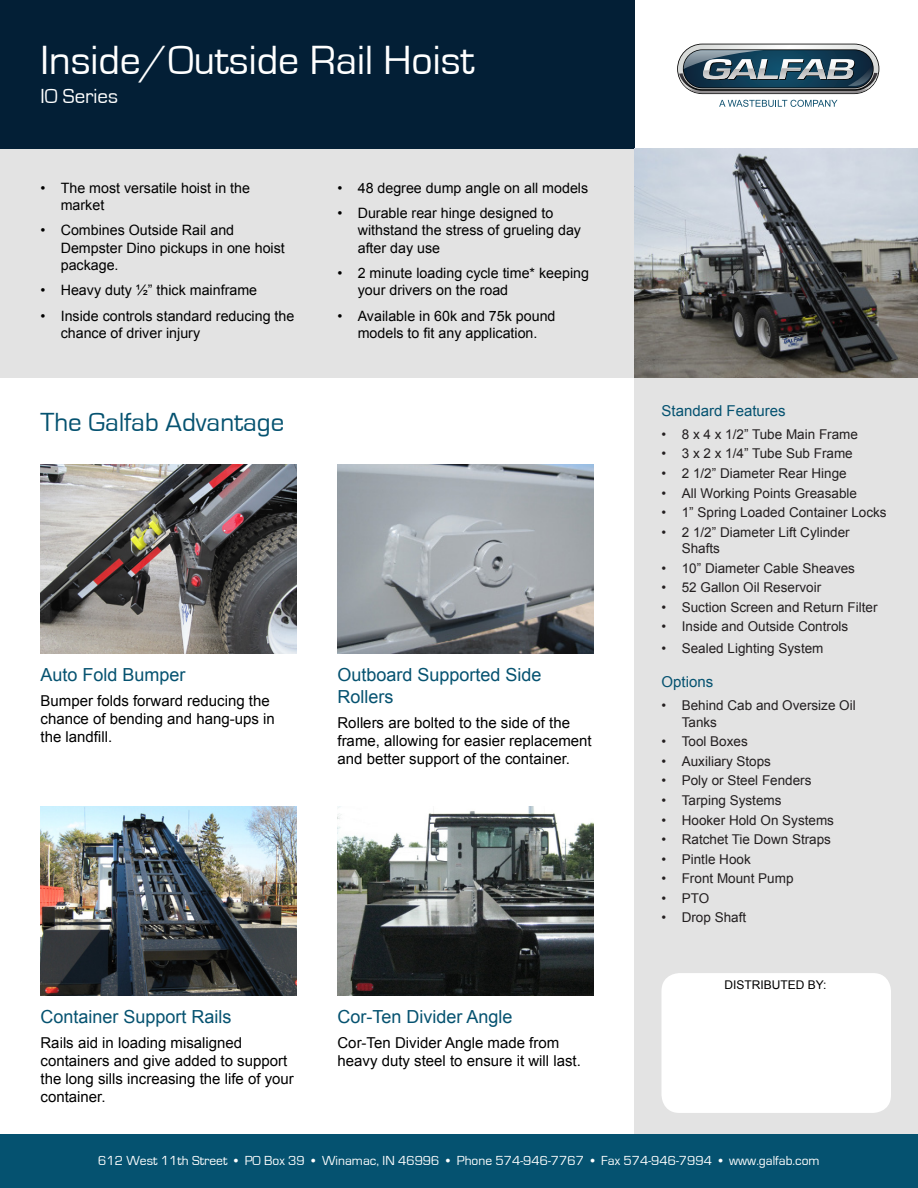
<style>
.page{position:relative;width:918px;height:1188px;background:#fff}
.page>*{position:absolute;margin:0;border:0;box-sizing:border-box;transform-origin:0 0}
.t1{font:42px "Eurostile";color:#fff}
.t2{font:27px "Eurostile";color:#055270}
.t3{font:21px "Eurostile";color:#fff}
.Body_Title{font:18px/21.6px "Arial";color:#055270}
.Body_Text{font:15px/18px "Arial";color:#000}
.Sidebar_Title{font:15px "Arial";color:#055270}
.t4{font:14.25px/17.1px "Arial";color:#000}
.t5{font:13.5px/16.2px "Arial";color:#231f20}
.t6{font:13.5px "Eurostile";color:#fff}
.t7{font:12px "Arial";color:#000}
</style>
<div class="page">
<div style="left:0;top:1134px;width:918px;height:54px;background:#055270"></div>
<div style="left:0;top:148px;width:634px;height:230px;background:#e3e3e3"></div>
<div style="left:0;top:0;width:634px;height:148px;background:#031f36"></div>
<div style="left:634px;top:378px;width:284px;height:756px;background:#e3e3e3"></div>
<div style="left:662px;top:973px;width:229px;height:140px;background:#fff;border-radius:18px"></div>
<img style="left:338px;top:464px;width:256px;height:189px">
<img style="left:634px;top:148px;width:284px;height:230px">
<img style="left:338px;top:806px;width:256px;height:189px">
<img style="left:40px;top:806px;width:257px;height:189px">
<img style="left:40px;top:464px;width:257px;height:189px">
<svg style="left:678px;top:44px;width:201px;height:49px"></svg>
<div style="left:683px;top:49px;width:191px;height:39px;background:#5c5c5b;border-radius:19px"></div>
<svg style="left:679px;top:50px;width:199px;height:43px;background:#546a78"></svg>
<svg style="left:719px;top:100px;width:118px;height:7px"></svg>
<p class="t1" style="left:40px;top:38px;width:435px">Inside/Outside Rail Hoist</p>
<p class="t3" style="left:40px;top:84px;width:79px">IO Series</p>
<p class="t1" style="left:40px;top:49px;width:308px">Outside Rail Hoist</p>
<p class="t4" style="left:61px;top:179px;width:191px;text-indent:-20px">• The most versatile hoist in the market</p>
<p class="t4" style="left:61px;top:222px;width:226px;text-indent:-20px">• Combines Outside Rail and<br>Dempster Dino pickups in one hoist package.</p>
<p class="t4" style="left:40px;top:282px;width:218px">• Heavy duty ½” thick mainframe</p>
<p class="t4" style="left:61px;top:308px;width:235px;text-indent:-20px">• Inside controls standard reducing the chance of driver injury</p>
<p class="t2" style="left:41px;top:407px;width:245px">The Galfab Advantage</p>
<p class="t4" style="left:338px;top:179px;width:252px">• 48 degree dump angle on all models</p>
<p class="t4" style="left:358px;top:205px;width:225px;text-indent:-20px">• Durable rear hinge designed to withstand the stress of grueling day after day use</p>
<p class="t4" style="left:358px;top:265px;width:233px;text-indent:-20px">• 2 minute loading cycle time* keeping your drivers on the road</p>
<p class="t4" style="left:338px;top:308px;width:220px;text-align:center">• Available in 60k and 75k pound models to fit any application.</p>
<p class="Body_Title" style="left:40px;top:664px;width:147px">Auto Fold Bumper</p>
<p class="Body_Text" style="left:40px;top:692px;width:236px">Bumper folds forward reducing the chance of bending and hang-ups in the landfill.</p>
<p class="Body_Title" style="left:338px;top:664px;width:206px">Outboard Supported Side<br>Rollers</p>
<p class="Body_Text" style="left:338px;top:713px;width:256px">Rollers are bolted to the side of the frame, allowing for easier replacement and better support of the container.</p>
<p class="Body_Title" style="left:40px;top:1006px;width:193px">Container Support Rails</p>
<p class="Body_Text" style="left:40px;top:1034px;width:255px">Rails aid in loading misaligned containers and give added to support the long sills increasing the life of your container.</p>
<p class="Body_Title" style="left:338px;top:1006px;width:177px">Cor-Ten Divider Angle</p>
<p class="Body_Text" style="left:338px;top:1034px;width:245px">Cor-Ten Divider Angle made from heavy duty steel to ensure it will last.</p>
<p class="Sidebar_Title" style="left:662px;top:400px;width:126px">Standard Features</p>
<p class="t5" style="left:662px;top:426px;width:198px">• 8 x 4 x 1/2” Tube Main Frame</p>
<p class="t5" style="left:662px;top:446px;width:193px">• 3 x 2 x 1/4” Tube Sub Frame</p>
<p class="t5" style="left:662px;top:465px;width:187px">• 2 1/2” Diameter Rear Hinge</p>
<p class="t5" style="left:662px;top:485px;width:197px">• All Working Points Greasable</p>
<p class="t5" style="left:662px;top:504px;width:227px">• 1” Spring Loaded Container Locks</p>
<p class="t5" style="left:682px;top:524px;width:170px;text-indent:-20px">• 2 1/2” Diameter Lift Cylinder<br>Shafts</p>
<p class="t5" style="left:662px;top:560px;width:195px">• 10” Diameter Cable Sheaves</p>
<p class="t5" style="left:662px;top:579px;width:161px">• 52 Gallon Oil Reservoir</p>
<p class="t5" style="left:662px;top:599px;width:218px">• Suction Screen and Return Filter</p>
<p class="t5" style="left:662px;top:618px;width:188px">• Inside and Outside Controls</p>
<p class="t5" style="left:662px;top:640px;width:164px">• Sealed Lighting System</p>
<p class="Sidebar_Title" style="left:662px;top:672px;width:53px">Options</p>
<p class="t5" style="left:682px;top:698px;width:176px;text-indent:-20px">• Behind Cab and Oversize Oil<br>Tanks</p>
<p class="t5" style="left:662px;top:733px;width:88px">• Tool Boxes</p>
<p class="t5" style="left:662px;top:753px;width:111px">• Auxiliary Stops</p>
<p class="t5" style="left:662px;top:772px;width:152px">• Poly or Steel Fenders</p>
<p class="t5" style="left:662px;top:792px;width:122px">• Tarping Systems</p>
<p class="t5" style="left:662px;top:812px;width:174px">• Hooker Hold On Systems</p>
<p class="t5" style="left:662px;top:831px;width:171px">• Ratchet Tie Down Straps</p>
<p class="t5" style="left:662px;top:851px;width:91px">• Pintle Hook</p>
<p class="t5" style="left:662px;top:870px;width:134px">• Front Mount Pump</p>
<p class="t5" style="left:662px;top:890px;width:49px">• PTO</p>
<p class="t5" style="left:662px;top:909px;width:86px">• Drop Shaft</p>
<p class="t7" style="left:724px;top:976px;width:104px">DISTRIBUTED BY:</p>
<p class="t6" style="left:98px;top:1154px;width:723px">612 West 11th Street • PO Box 39 • Winamac, IN 46996 • Phone 574-946-7767 • Fax 574-946-7994 • www.galfab.com</p>
</div>
